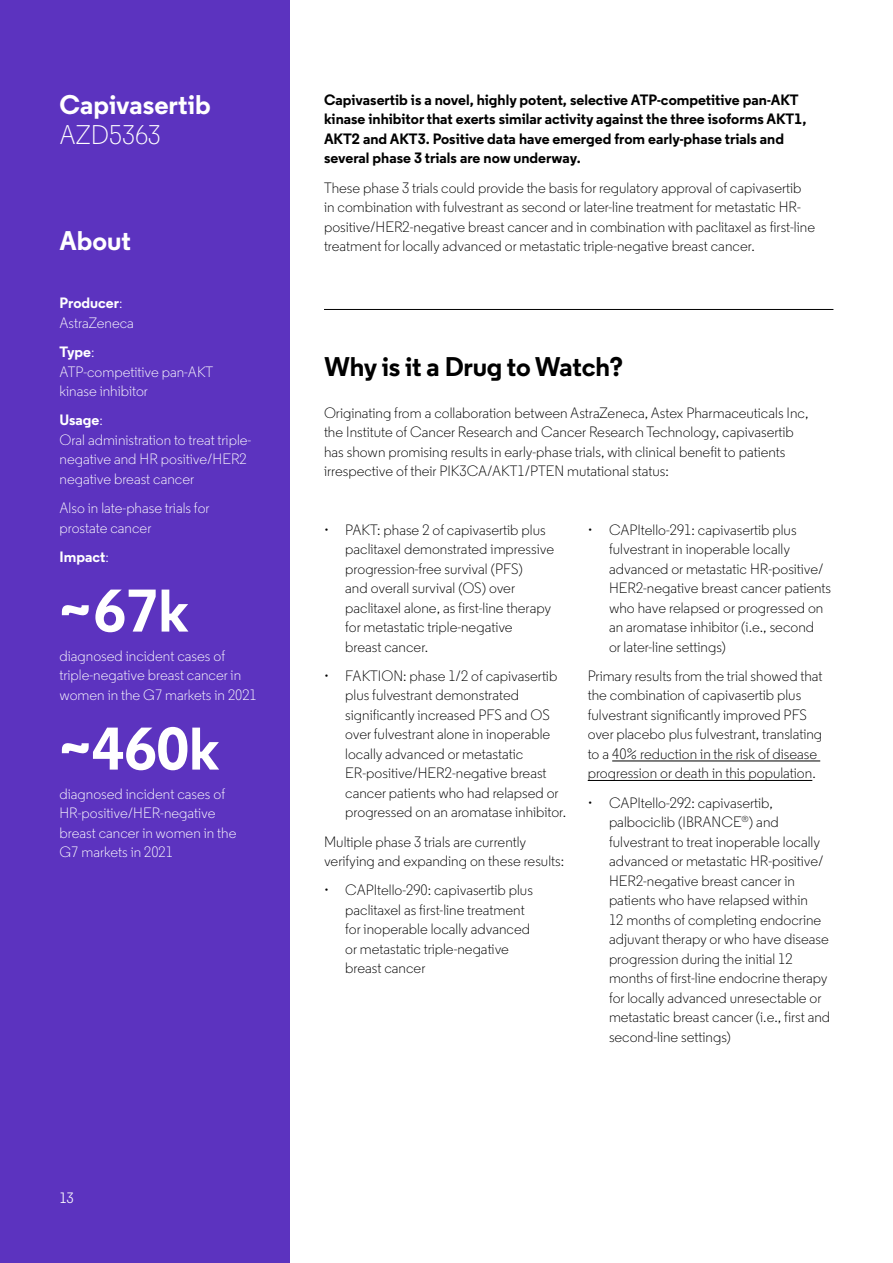
<style>
.page{position:relative;width:893px;height:1263px;background:#fff}
.page>*{position:absolute;margin:0;border:0;box-sizing:border-box;transform-origin:0 0}
.Side_Panel_info_whit{font:700 60px "Regular Clarivate";color:#fff}
.Headline_18_18pt_SPA{font:700 27px "Regular Clarivate";letter-spacing:-.01em;color:#000}
.Drug_name_15_16pt_wh{font:700 27px/30px "Regular Clarivate";color:#fff}
.Side_Panel_info_whit-2{font:700 27px "Regular Clarivate";color:#fff}
.body_copy_10_13pt_SP{font:300 15px/19.5px "Regular Clarivate";color:#000}
.Side_Panel_info_whit-3{font:300 15px/19.5px "Regular Clarivate";color:#fff}
.Intro_bold_10_13pt{font:700 15px/19.5px "Regular Clarivate";color:#000}
.Side_Panel_info_whit-4{font:700 15px "Regular Clarivate";color:#fff}
.Page_Number___10-13{font:15px "Regular Clarivate";color:#fff}
.s1{font-weight:300}
.s2{font-weight:700}
</style>
<div class="page">
<div style="left:0;top:0;width:289px;height:1263px;background:#5c33bf"></div>
<hr style="left:324px;top:309px;width:509px;height:1px;background:#000">
<hr style="left:612px;top:761px;width:208px;height:1px;background:#000">
<hr style="left:588px;top:780px;width:224px;height:1px;background:#000">
<p class="Drug_name_15_16pt_wh" style="left:60px;top:89px;width:153px">Capivasertib<br><span class="s1">AZD5363</span></p>
<p class="Side_Panel_info_whit-2" style="left:60px;top:223px;width:73px">About</p>
<p class="Side_Panel_info_whit-3" style="left:60px;top:293px;width:76px"><span class="s2">Producer</span>:<br>AstraZeneca</p>
<p class="Side_Panel_info_whit-3" style="left:60px;top:342px;width:155px"><span class="s2">Type</span>:<br>ATP-competitive pan-AKT kinase inhibitor</p>
<p class="Side_Panel_info_whit-3" style="left:60px;top:410px;width:193px"><span class="s2">Usage</span>:<br>Oral administration to treat triple&shy;negative and HR positive/HER2 negative breast cancer</p>
<p class="Side_Panel_info_whit-3" style="left:60px;top:498px;width:152px">Also in late-phase trials for prostate cancer</p>
<p class="Side_Panel_info_whit-4" style="left:60px;top:547px;width:51px">Impact<span class="s1">:</span></p>
<p class="Side_Panel_info_whit" style="left:60px;top:571px;width:131px">~67k</p>
<p class="Side_Panel_info_whit-3" style="left:60px;top:646px;width:199px">diagnosed incident cases of triple-negative breast cancer in women in the G7 markets in 2021</p>
<p class="Side_Panel_info_whit" style="left:60px;top:709px;width:161px">~460k</p>
<p class="Side_Panel_info_whit-3" style="left:60px;top:784px;width:178px">diagnosed incident cases of<br>HR-positive/HER-negative breast cancer in women in the<br>G7 markets in 2021</p>
<p class="Page_Number___10-13" style="left:60px;top:1189px;width:16px">13</p>
<p class="Intro_bold_10_13pt" style="left:324px;top:90px;width:484px">Capivasertib is a novel, highly potent, selective ATP-competitive pan-AKT kinase inhibitor that exerts similar activity against the three isoforms AKT1, AKT2 and AKT3. Positive data have emerged from early-phase trials and several phase 3 trials are now underway.</p>
<p class="body_copy_10_13pt_SP" style="left:324px;top:178px;width:493px">These phase 3 trials could provide the basis for regulatory approval of capivasertib in combination with fulvestrant as second or later-line treatment for metastatic HR&shy;positive/HER2-negative breast cancer and in combination with paclitaxel as first-line treatment for locally advanced or metastatic triple-negative breast cancer.</p>
<p class="Headline_18_18pt_SPA" style="left:324px;top:348px;width:301px">Why is it a Drug to Watch?</p>
<p class="body_copy_10_13pt_SP" style="left:324px;top:403px;width:486px">Originating from a collaboration between AstraZeneca, Astex Pharmaceuticals Inc, the Institute of Cancer Research and Cancer Research Technology, capivasertib has shown promising results in early-phase trials, with clinical benefit to patients irrespective of their PIK3CA/AKT1/PTEN mutational status:</p>
<p class="body_copy_10_13pt_SP" style="left:345px;top:520px;width:210px;text-indent:-21px">• PAKT: phase 2 of capivasertib plus paclitaxel demonstrated impressive progression-free survival (PFS)<br>and overall survival (OS) over paclitaxel alone, as first-line therapy for metastatic triple-negative<br>breast cancer.</p>
<p class="body_copy_10_13pt_SP" style="left:345px;top:666px;width:223px;text-indent:-21px">• FAKTION: phase 1/2 of capivasertib plus fulvestrant demonstrated significantly increased PFS and OS over fulvestrant alone in inoperable locally advanced or metastatic ER-positive/HER2-negative breast cancer patients who had relapsed or progressed on an aromatase inhibitor.</p>
<p class="body_copy_10_13pt_SP" style="left:324px;top:832px;width:242px">Multiple phase 3 trials are currently verifying and expanding on these results:</p>
<p class="body_copy_10_13pt_SP" style="left:345px;top:880px;width:189px;text-indent:-21px">• CAPItello-290: capivasertib plus paclitaxel as first-line treatment for inoperable locally advanced or metastatic triple-negative breast cancer</p>
<p class="body_copy_10_13pt_SP" style="left:609px;top:520px;width:224px;text-indent:-21px">• CAPItello-291: capivasertib plus fulvestrant in inoperable locally advanced or metastatic HR-positive/ HER2-negative breast cancer patients who have relapsed or progressed on an aromatase inhibitor (i.e., second<br>or later-line settings)</p>
<p class="body_copy_10_13pt_SP" style="left:588px;top:666px;width:236px">Primary results from the trial showed that the combination of capivasertib plus fulvestrant significantly improved PFS over placebo plus fulvestrant, translating to a 40% reduction in the risk of disease progression or death in this population.</p>
<p class="body_copy_10_13pt_SP" style="left:609px;top:793px;width:223px;text-indent:-21px">• CAPItello-292: capivasertib, palbociclib (IBRANCE<sup>®</sup>) and fulvestrant to treat inoperable locally advanced or metastatic HR-positive/ HER2-negative breast cancer in patients who have relapsed within<br>12 months of completing endocrine adjuvant therapy or who have disease progression during the initial 12 months of first-line endocrine therapy for locally advanced unresectable or metastatic breast cancer (i.e., first and second-line settings)</p>
</div>
